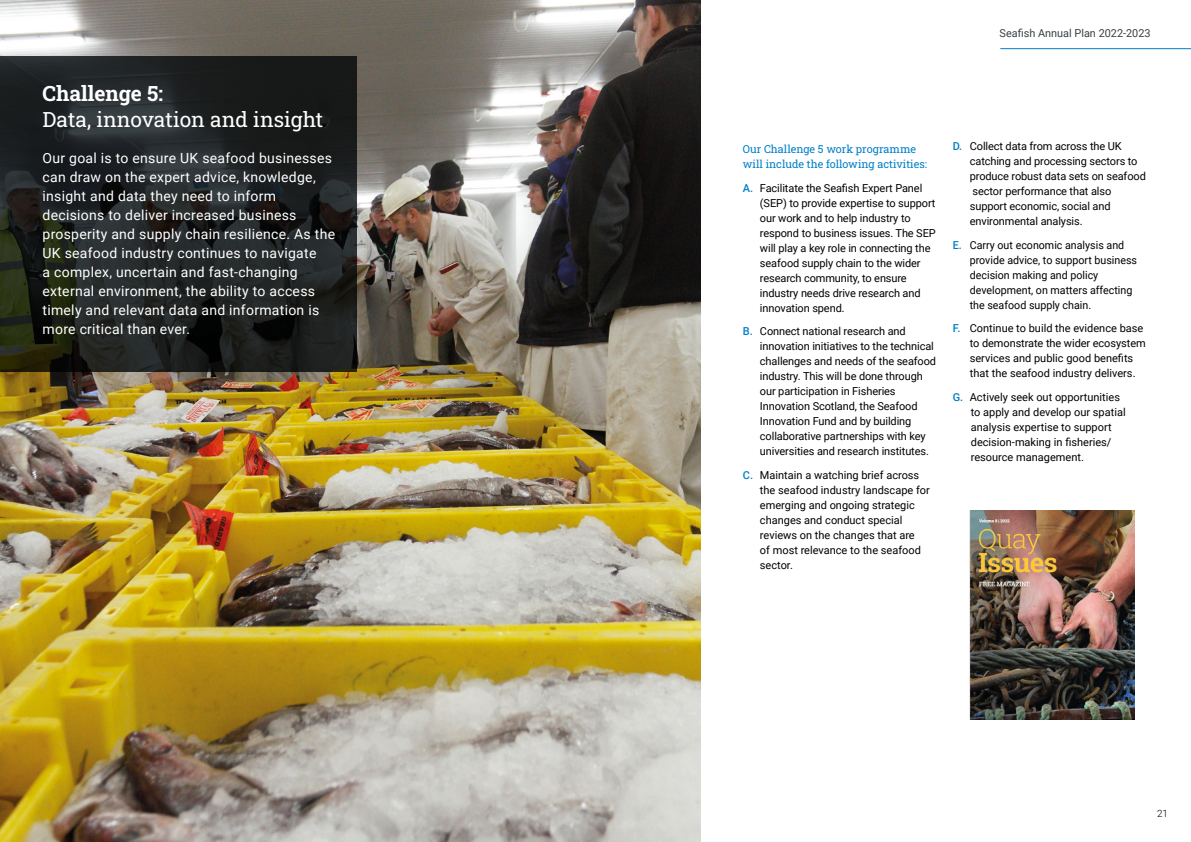
<style>
.page{position:relative;width:1191px;height:842px;background:#fff}
.page>*{position:absolute;margin:0;border:0;box-sizing:border-box;transform-origin:0 0}
.Heading_1{font:21px/26px "Roboto Slab";color:#fff}
.Challenge_intros{font:14px/19px "Roboto";letter-spacing:.02em;color:#fff}
.t1{font:11px/15px "Roboto";letter-spacing:-.01em;color:#000}
.t2{font:11px/15px "Roboto Slab";color:#007fc8}
.t3{font:11px "Roboto";color:#384044}
.t4{font:300 10px "Roboto";color:#000}
.s1{font-weight:700}
.s2{font-weight:500;color:#007fc8}
</style>
<div class="page">
<hr style="left:1000px;top:48px;width:191px;height:1px;background:#007fc8">
<img style="left:0;top:0;width:700px;height:842px">
<svg style="left:0;top:57px;width:357px;height:315px;background:#1f2221"></svg>
<img style="left:969px;top:510px;width:165px;height:209px">
<p class="Heading_1" style="left:43px;top:80px;width:282px"><span class="s1">Challenge 5:<br></span>Data, innovation and insight</p>
<p class="Challenge_intros" style="left:43px;top:148px;width:294px">Our goal is to ensure UK seafood businesses can draw on the expert advice, knowledge, insight and data they need to inform decisions to deliver increased business prosperity and supply chain resilience. As the UK seafood industry continues to navigate<br>a complex, uncertain and fast-changing external environment, the ability to access timely and relevant data and information is more critical than ever.</p>
<p class="t3" style="left:999px;top:25px;width:152px">Seafish Annual Plan 2022-2023</p>
<p class="t2" style="left:743px;top:141px;width:185px">Our Challenge 5 work programme will include the following activities:</p>
<p class="t1" style="left:760px;top:180px;width:177px;text-indent:-17px"><span class="s2">A.</span> Facilitate the Seafish Expert Panel (SEP) to provide expertise to support our work and to help industry to respond to business issues. The SEP will play a key role in connecting the seafood supply chain to the wider research community, to ensure industry needs drive research and innovation spend.</p>
<p class="t1" style="left:760px;top:323px;width:178px;text-indent:-17px"><span class="s2">B.</span> Connect national research and innovation initiatives to the technical challenges and needs of the seafood industry. This will be done through our participation in Fisheries Innovation Scotland, the Seafood Innovation Fund and by building collaborative partnerships with key universities and research institutes.</p>
<p class="t1" style="left:760px;top:467px;width:171px;text-indent:-17px"><span class="s2">C.</span> Maintain a watching brief across the seafood industry landscape for emerging and ongoing strategic changes and conduct special reviews on the changes that are<br>of most relevance to the seafood sector.</p>
<p class="t1" style="left:969px;top:138px;width:178px;text-indent:-17px"><span class="s2">D.</span> Collect data from across the UK catching and processing sectors to produce robust data sets on seafood sector performance that also support economic, social and environmental analysis.</p>
<p class="t1" style="left:969px;top:237px;width:169px;text-indent:-17px"><span class="s2">E.</span> Carry out economic analysis and provide advice, to support business decision making and policy development, on matters affecting the seafood supply chain.</p>
<p class="t1" style="left:969px;top:320px;width:177px;text-indent:-17px"><span class="s2">F.</span> Continue to build the evidence base to demonstrate the wider ecosystem services and public good benefits that the seafood industry delivers.</p>
<p class="t1" style="left:970px;top:389px;width:156px;text-indent:-18px"><span class="s2">G.</span> Actively seek out opportunities to apply and develop our spatial analysis expertise to support decision-making in fisheries/ resource management.</p>
<p class="t4" style="left:1157px;top:807px;width:12px">21</p>
</div>
